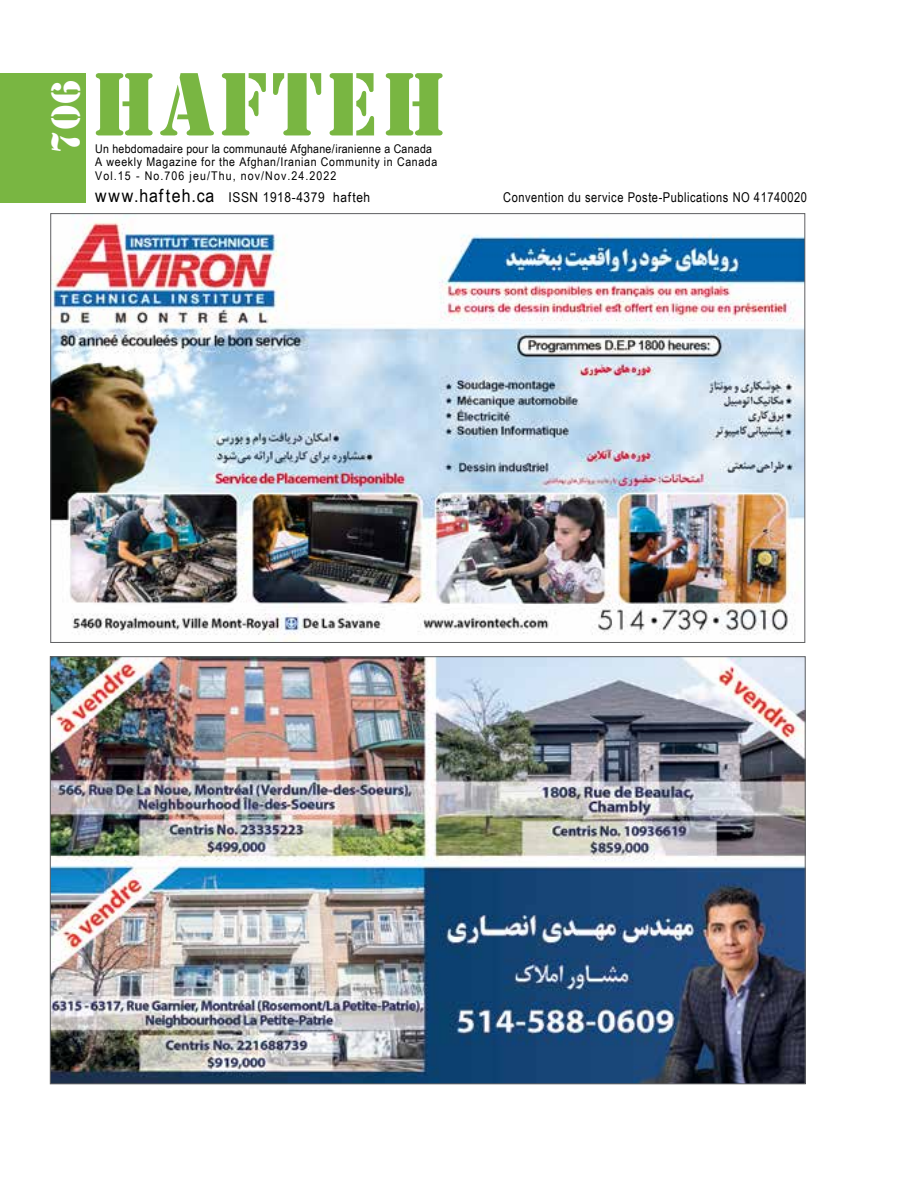
<style>
.page{position:relative;width:918px;height:1189px;background:#fff}
.page>*{position:absolute;margin:0;border:0;box-sizing:border-box;transform-origin:0 0}
.t1{font:83.25px "Stencil Std";letter-spacing:.05em;color:#79b642;scale:.93 1}
.t2{font:37.5px "Stencil Std";color:#fff}
.t3{font:18px "Arial Narrow";letter-spacing:.07em;color:#000;scale:1.08 1}
.t4{font:13.5px "Arial Narrow";letter-spacing:.04em;color:#000}
.t5{font:13.5px "Arial Narrow";letter-spacing:.04em;color:#000;scale:1.08 1}
.t6{font:12px/13px "Arial Narrow";letter-spacing:.05em;color:#000;scale:1.08 1}
</style>
<div class="page">
<div style="left:0;top:73px;width:86px;height:129px;background:#79b642"></div>
<img style="left:52px;top:215px;width:751px;height:426px">
<img style="left:52px;top:658px;width:752px;height:424px">
<h2 class="t2" style="left:41px;top:153px;width:75px;rotate:-90deg">706</h2>
<h1 class="t1" style="left:91px;top:51px;width:384px">HafteH</h1>
<p class="t6" style="left:95px;top:142px;width:318px">Un hebdomadaire pour la communauté Afghane/iranienne a Canada<br>A weekly Magazine for the Afghan/Iranian Community in Canada<br>Vol.15 - No.706 jeu/Thu, nov/Nov.24.2022</p>
<p class="t5" style="left:333px;top:188px;width:36px">hafteh</p>
<h3 class="t3" style="left:95px;top:183px;width:112px">www.hafteh.ca</h3>
<p class="t5" style="left:229px;top:188px;width:91px">ISSN 1918-4379</p>
<p class="t4" style="left:503px;top:187px;width:305px">Convention du service Poste-Publications NO 41740020</p>
</div>
